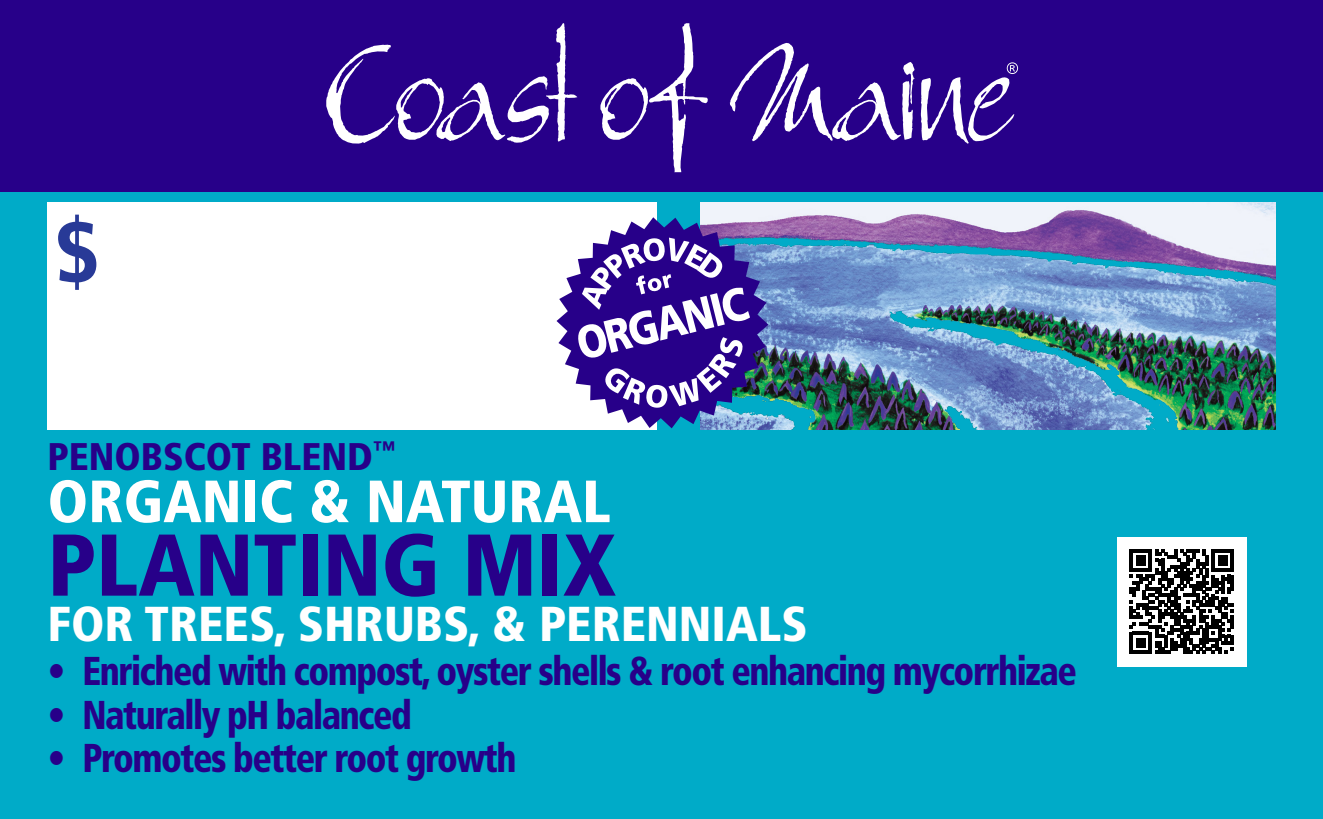
<style>
.page{position:relative;width:1323px;height:819px;background:#fff}
.page>*{position:absolute;margin:0;border:0;box-sizing:border-box;transform-origin:0 0}
.t1{font:900 condensed 87.5px "Frutiger LT Pro";color:#270089}
.t2{font:900 condensed 84px "Frutiger LT Pro";color:#283a97}
.t3{font:900 condensed 59.5px "Frutiger LT Pro";color:#fff}
.t4{font:900 condensed 49px "Frutiger LT Pro";color:#fff}
.t5{font:900 condensed 40.25px "Frutiger LT Pro";letter-spacing:-.04em;color:#270089;scale:.9 1}
.t6{font:900 condensed 38.5px "Frutiger LT Pro";color:#270089}
</style>
<div class="page">
<div style="left:0;top:185px;width:1323px;height:634px;background:#00abc8"></div>
<div style="left:48px;top:202px;width:609px;height:228px;background:#fff"></div>
<img style="left:701px;top:202px;width:575px;height:227px">
<svg style="left:557px;top:217px;width:211px;height:211px"></svg>
<svg style="left:577px;top:238px;width:173px;height:170px;background:#654fac"></svg>
<div style="left:0;top:0;width:1323px;height:192px;background:#270089"></div>
<svg style="left:326px;top:23px;width:688px;height:149px"></svg>
<svg style="left:1007px;top:62px;width:11px;height:12px"></svg>
<div style="left:1117px;top:537px;width:130px;height:129px;background:#fff"></div>
<svg style="left:1130px;top:549px;width:104px;height:105px"></svg>
<p class="t2" style="left:55px;top:202px;width:45px">$</p>
<p class="t6" style="left:48px;top:433px;width:349px">PENOBSCOT BLEND<sup>™</sup></p>
<p class="t3" style="left:48px;top:466px;width:565px">ORGANIC &amp; NATURAL</p>
<p class="t1" style="left:48px;top:513px;width:570px">PLANTING MIX</p>
<p class="t4" style="left:48px;top:595px;width:762px">FOR TREES, SHRUBS, &amp; PERENNIALS</p>
<p class="t5" style="left:48px;top:647px;width:1145px">• Enriched with compost, oyster shells &amp; root enhancing mycorrhizae</p>
<p class="t5" style="left:48px;top:690px;width:406px">• Naturally pH balanced</p>
<p class="t5" style="left:48px;top:734px;width:523px">• Promotes better root growth</p>
</div>
